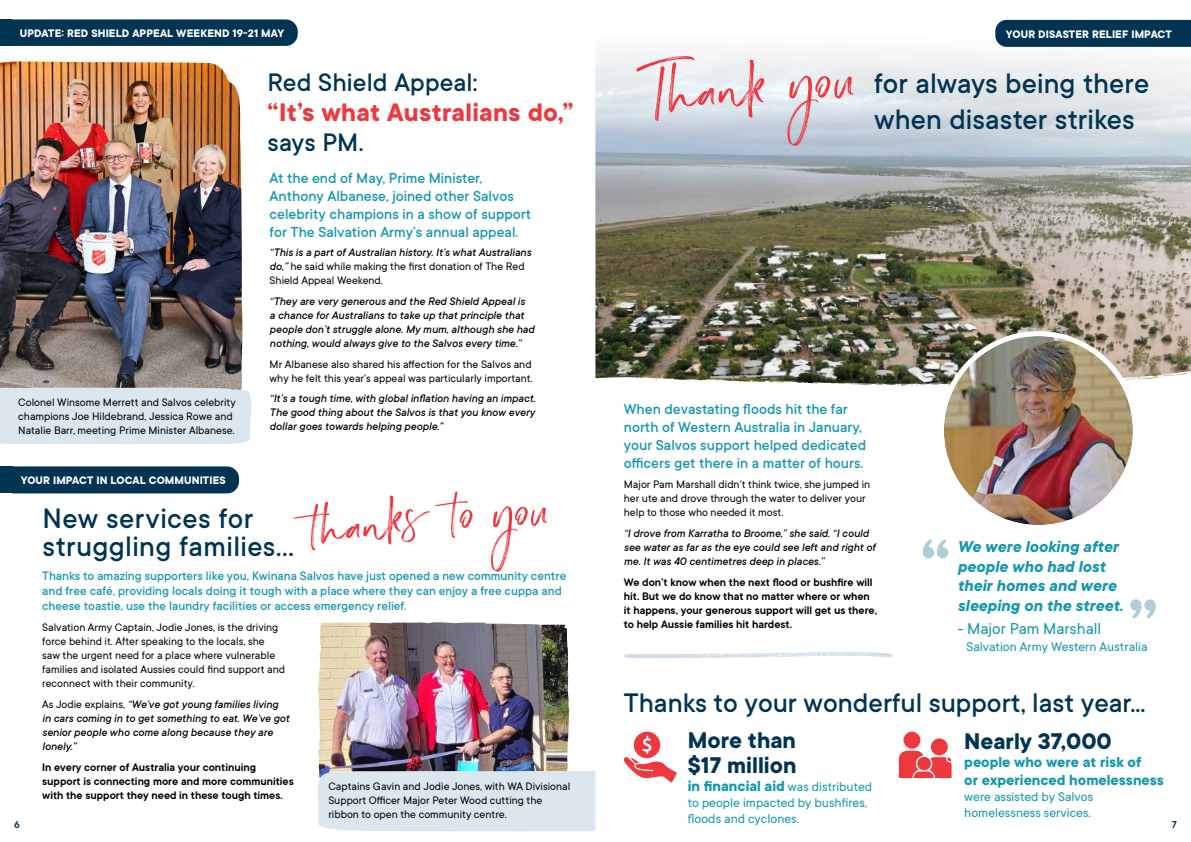
<style>
.page{position:relative;width:1191px;height:842px;background:#fff}
.page>*{position:absolute;margin:0;border:0;box-sizing:border-box;transform-origin:0 0}
.t1{font:91.9px "Wild Spirit";color:#ef373e}
.t2{font:77.6px "Wild Spirit";color:#ef373e}
.t3{font:700 76px "TT Commons";color:#b0ced9}
.t4{font:500 31px/28px "TT Commons";letter-spacing:.005em;color:#003452}
.t5{font:500 29.5px "TT Commons";color:#003452}
.t6{font:700 27.9px "TT Commons";letter-spacing:.01em;color:#ef373e}
.t7{font:500 27.9px "TT Commons";letter-spacing:.005em;color:#003452}
.t8{font:700 25px/25px "TT Commons";color:#003452}
.t9{font:italic 700 17.5px/19.8px "TT Commons";color:#1297ad}
.t10{font:17.5px "TT Commons";color:#1297ad}
.t11{font:500 16px/18px "TT Commons";color:#1297ad}
.t12{font:700 16px/18px "TT Commons";color:#1297ad}
.t13{font:14px/16px "TT Commons";color:#1297ad}
.t14{font:500 13.5px/15px "TT Commons";color:#1297ad}
.t15{font:12px/14px "TT Commons";color:#000}
.t16{font:italic 500 12px/14px "TT Commons";color:#000}
.t17{font:600 12px/14px "TT Commons";color:#000}
.t18{font:700 12px "TT Commons";letter-spacing:.01em;color:#fff}
.t19{font:600 11px "TT Commons";color:#003452}
.s1{font-size:82.8px}
.s2{font-weight:500;font-style:italic}
.s3{font-size:54.3px}
.s4{font-size:62.1px}
.s5{font-weight:400;font-style:normal}
.s6{font-weight:400;font-size:14px}
</style>
<div class="page">
<img style="left:595px;top:195px;width:596px;height:175px">
<img style="left:595px;top:370px;width:596px;height:16px">
<img style="left:0;top:61px;width:243px;height:326px">
<svg style="left:11px;top:19px;width:287px;height:27px;background:#073956"></svg>
<div style="left:0;top:19px;width:11px;height:27px;background:#003452"></div>
<svg style="left:624px;top:652px;width:269px;height:6px"></svg>
<div style="left:931px;top:738px;width:16px;height:17px;background:#ef373e;border-radius:50%"></div>
<div style="left:903px;top:732px;width:17px;height:17px;background:#ef373e;border-radius:50%"></div>
<svg style="left:899px;top:751px;width:52px;height:27px"></svg>
<svg style="left:595px;top:19px;width:596px;height:176px"></svg>
<svg style="left:623px;top:732px;width:54px;height:50px"></svg>
<img style="left:317px;top:622px;width:278px;height:209px">
<svg style="left:941px;top:334px;width:194px;height:193px"></svg>
<img style="left:944px;top:336px;width:189px;height:189px;border-radius:94px">
<div style="left:939px;top:331px;width:199px;height:199px;border:5px solid #fff;border-radius:50%"></div>
<div style="left:995px;top:20px;width:196px;height:27px;background:#003452"></div>
<div style="left:13px;top:466px;width:226px;height:27px;background:#003452"></div>
<div style="left:0;top:466px;width:13px;height:27px;background:#003452"></div>
<div style="left:0;top:387px;width:252px;height:57px;background:#dce6ee"></div>
<p class="t18" style="left:20px;top:26px;width:266px">UPDATE: RED SHIELD APPEAL WEEKEND 19-21 MAY</p>
<p class="t18" style="left:1005px;top:26px;width:167px">YOUR DISASTER RELIEF IMPACT</p>
<h1 class="t1" style="left:648px;top:48px;width:207px;rotate:-4deg"><sup>T</sup>hank <span class="s1">y</span>ou</h1>
<h3 class="t4" style="left:874px;top:64px;width:277px;line-height:36px">for always being there when disaster strikes</h3>
<h3 class="t7" style="left:267px;top:65px;width:211px">Red Shield Appeal:</h3>
<h3 class="t6" style="left:267px;top:94px;width:307px">“It’s what Australians do,”</h3>
<h3 class="t7" style="left:267px;top:125px;width:98px">says PM.</h3>
<h3 class="t11" style="left:270px;top:168px;width:263px">At the end of May, Prime Minister, Anthony Albanese, joined other Salvos celebrity champions in a show of support for The Salvation Army’s annual appeal.</h3>
<p class="t15" style="left:270px;top:245px;width:263px"><span class="s2">“This is a part of Australian history. It’s what Australians do,”</span> he said while making the first donation of The Red<br>Shield Appeal Weekend.</p>
<p class="t16" style="left:270px;top:294px;width:266px">“They are very generous and the Red Shield Appeal is<br>a chance for Australians to take up that principle that people don’t struggle alone. My mum, although she had nothing, would always give to the Salvos every time.”</p>
<p class="t15" style="left:270px;top:357px;width:264px">Mr Albanese also shared his affection for the Salvos and why he felt this year’s appeal was particularly important.</p>
<p class="t16" style="left:270px;top:391px;width:267px;text-align:justify">“It’s a tough time, with global inflation having an impact.<br>The good thing about the Salvos is that you know every dollar goes towards helping people.”</p>
<p class="t15" style="left:18px;top:395px;width:219px">Colonel Winsome Merrett and Salvos celebrity champions Joe Hildebrand, Jessica Rowe and<br>Natalie Barr, meeting Prime Minister Albanese.</p>
<h3 class="t11" style="left:624px;top:400px;width:244px">When devastating floods hit the far north of Western Australia in January, your Salvos support helped dedicated officers get there in a matter of hours.</h3>
<p class="t15" style="left:624px;top:477px;width:248px">Major Pam Marshall didn’t think twice, she jumped in her ute and drove through the water to deliver your help to those who needed it most.</p>
<p class="t16" style="left:624px;top:526px;width:253px">“I drove from Karratha to Broome,” she said. “I could see water as far as the eye could see left and right of me. It was 40 centimetres deep in places.”</p>
<p class="t17" style="left:624px;top:575px;width:255px">We don’t know when the next flood or bushfire will hit. But we do know that no matter where or when it happens, your generous support will get us there, to help Aussie families hit hardest.</p>
<p class="t18" style="left:21px;top:473px;width:207px">YOUR IMPACT IN LOCAL COMMUNITIES</p>
<h2 class="t2" style="left:311px;top:483px;width:239px;rotate:-3deg"><span class="s3">t</span>hank<span class="s4">s</span> <sup>t</sup>o you</h2>
<h3 class="t4" style="left:43px;top:503px;width:253px">New services for struggling families…</h3>
<h3 class="t3" style="left:920px;top:515px;width:32px">“</h3>
<h3 class="t9" style="left:957px;top:536px;width:167px">We were looking after people who had lost their homes and were sleeping on the street.</h3>
<h3 class="t10" style="left:957px;top:618px;width:145px">- Major Pam Marshall</h3>
<p class="t13" style="left:966px;top:639px;width:183px">Salvation Army Western Australia</p>
<p class="t14" style="left:42px;top:568px;width:525px">Thanks to amazing supporters like you, Kwinana Salvos have just opened a new community centre and free café, providing locals doing it tough with a place where they can enjoy a free cuppa and cheese toastie, use the laundry facilities or access emergency relief.</p>
<p class="t15" style="left:42px;top:620px;width:244px">Salvation Army Captain, Jodie Jones, is the driving force behind it. After speaking to the locals, she saw the urgent need for a place where vulnerable families and isolated Aussies could find support and reconnect with their community.</p>
<p class="t16" style="left:42px;top:697px;width:249px"><span class="s5">As Jodie explains,</span> “We’ve got young families living in cars coming in to get something to eat. We’ve got senior people who come along because they are lonely.”</p>
<p class="t17" style="left:42px;top:760px;width:253px">In every corner of Australia your continuing support is connecting more and more communities with the support they need in these tough times.</p>
<h3 class="t3" style="left:1158px;top:642px;width:32px;rotate:-180deg">“</h3>
<h3 class="t5" style="left:624px;top:684px;width:523px">Thanks to your wonderful support, last year...</h3>
<h3 class="t8" style="left:688px;top:727px;width:110px">More than $17 million</h3>
<h3 class="t12" style="left:688px;top:777px;width:186px">in financial aid <span class="s6">was distributed</span></h3>
<p class="t13" style="left:688px;top:795px;width:181px">to people impacted by bushfires, floods and cyclones.</p>
<h3 class="t8" style="left:964px;top:727px;width:149px">Nearly 37,000</h3>
<h3 class="t12" style="left:964px;top:752px;width:201px">people who were at risk of<br>or experienced homelessness</h3>
<p class="t13" style="left:964px;top:788px;width:131px">were assisted by Salvos homelessness services.</p>
<p class="t15" style="left:328px;top:779px;width:243px">Captains Gavin and Jodie Jones, with WA Divisional<br>Support Officer Major Peter Wood cutting the ribbon to open the community centre.</p>
<p class="t19" style="left:14px;top:817px;width:7px">6</p>
<p class="t19" style="left:1171px;top:817px;width:7px">7</p>
</div>
